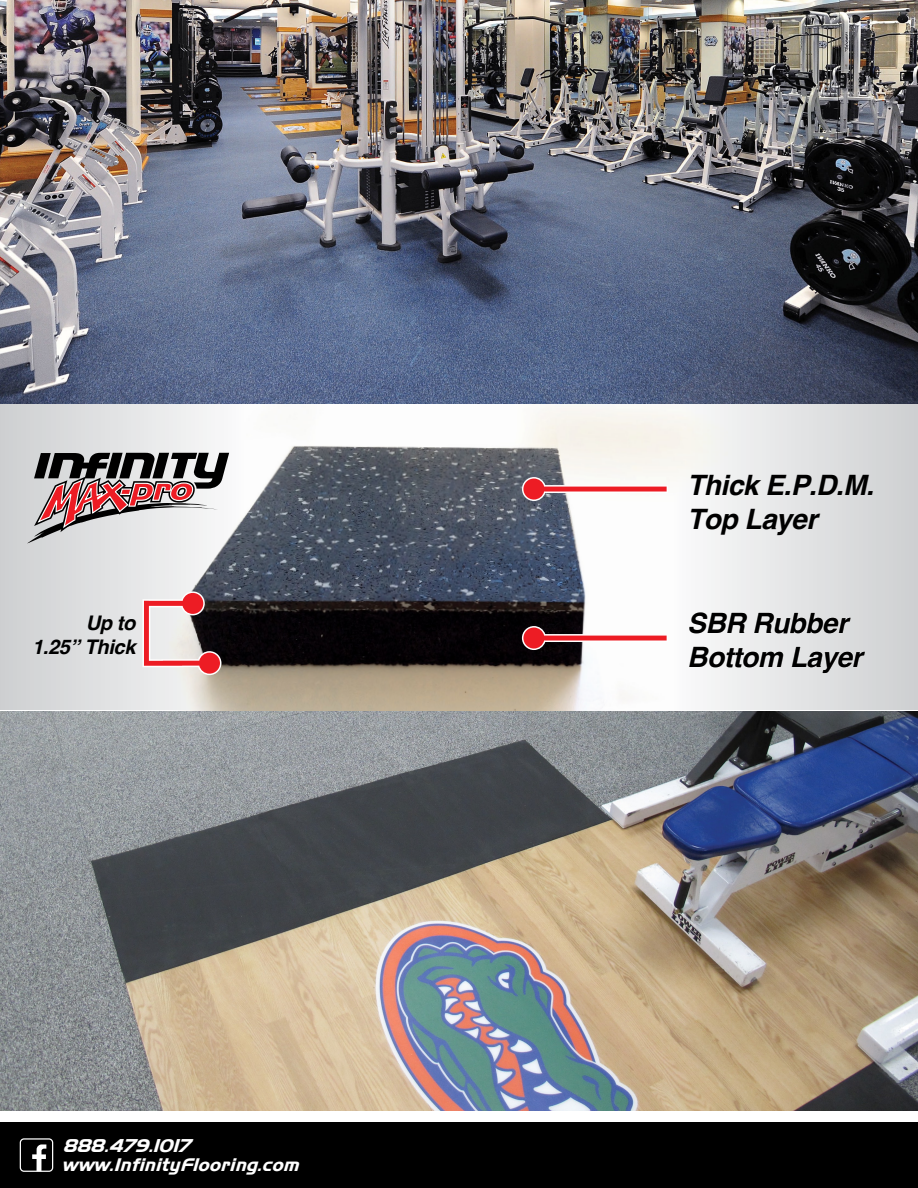
<style>
.page{position:relative;width:918px;height:1188px;background:#fff}
.page>*{position:absolute;margin:0;border:0;box-sizing:border-box;transform-origin:0 0}
.t1{font:italic 700 28.05px/33.8px "Helvetica";letter-spacing:-.02em;color:#000}
.t2{font:italic 700 20.1px/24.2px "Helvetica";letter-spacing:-.02em;color:#000;text-align:right}
.t3{font:italic 700 18px "Hanzel";color:#fff}
.t4{font:italic 700 17.7px "Hanzel";color:#fff}
</style>
<div class="page">
<img style="left:184px;top:403px;width:482px;height:308px">
<svg style="left:522px;top:626px;width:144px;height:24px"></svg>
<img style="left:0;top:0;width:918px;height:403px">
<img style="left:0;top:711px;width:918px;height:400px">
<div style="left:0;top:1121px;width:918px;height:67px;background:#000"></div>
<svg style="left:32px;top:1144px;width:14px;height:26px"></svg>
<div style="left:20px;top:1138px;width:33px;height:34px;border:1px solid #fff;border-radius:4px"></div>
<svg style="left:0;top:403px;width:251px;height:307px;background:#cecfd0"></svg>
<div style="left:666px;top:403px;width:252px;height:307px;background:linear-gradient(to right,#fcfcfb,#cecfd1)"></div>
<svg style="left:25px;top:453px;width:204px;height:92px"></svg>
<svg style="left:522px;top:477px;width:146px;height:24px"></svg>
<svg style="left:142px;top:591px;width:79px;height:84px;background:#c09394"></svg>
<p class="t2" style="left:32px;top:611px;width:105px">Up to<br>1.25” Thick</p>
<p class="t3" style="left:63px;top:1135px;width:134px">888.479.1017</p>
<p class="t4" style="left:62px;top:1154px;width:244px">www.InfinityFlooring.com</p>
<p class="t1" style="left:687px;top:469px;width:188px">Thick E.P.D.M.<br>Top Layer</p>
<p class="t1" style="left:687px;top:607px;width:177px">SBR Rubber<br>Bottom Layer</p>
</div>
